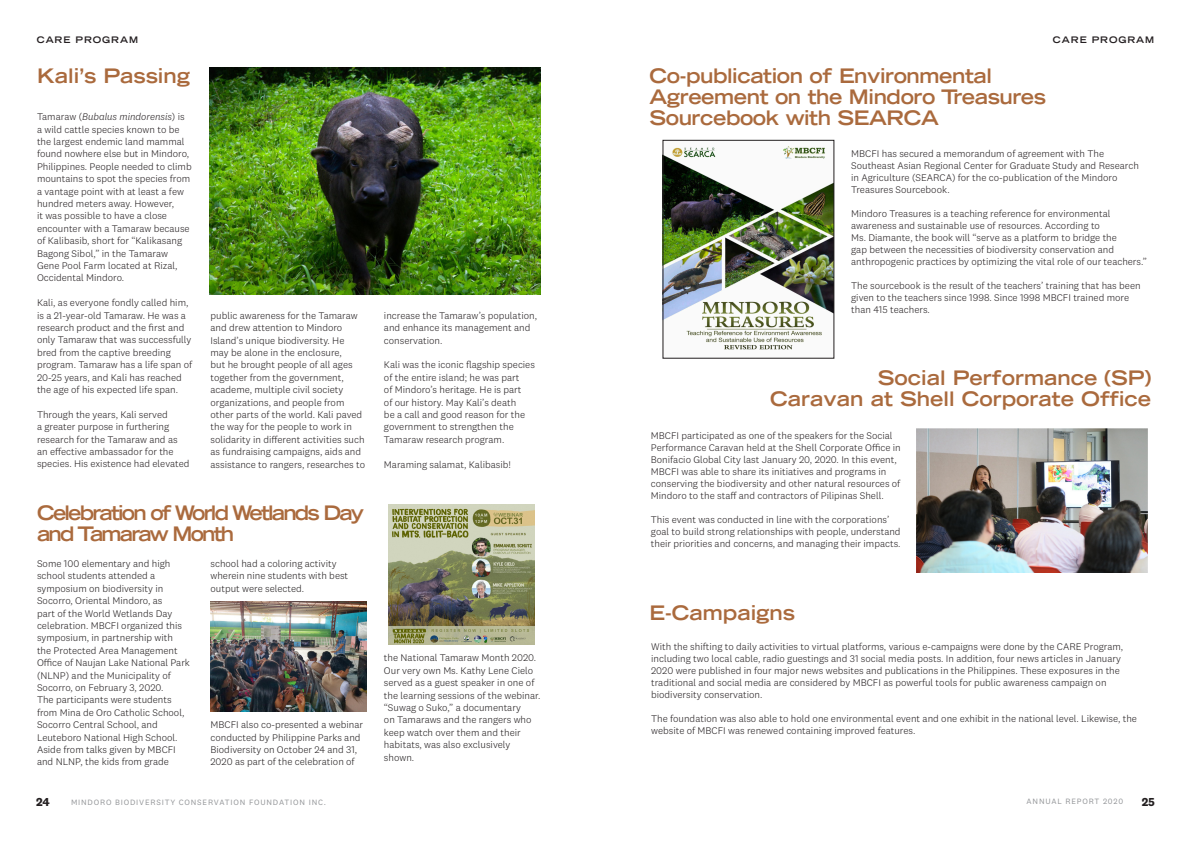
<style>
.page{position:relative;width:1191px;height:842px;background:#fff}
.page>*{position:absolute;margin:0;border:0;box-sizing:border-box;transform-origin:0 0}
.t1{font:700 expanded 20px/21px "Trade Gothic LT Std";letter-spacing:-.02em;color:#aa6a3d}
.t2{font:700 expanded 20px "Trade Gothic LT Std";color:#aa6a3d}
.t3{font:700 expanded 20px/21px "Trade Gothic LT Std";letter-spacing:-.09em;color:#aa6a3d}
.t4{font:700 12px "National 2";color:#231f20}
.t5{font:300 10px/12.4px "National 2";color:#241f21}
.t6{font:300 10px/12.4px "National 2";color:#231f20}
.t7{font:700 expanded 9px "Trade Gothic LT Std";letter-spacing:.1em;color:#241f21}
.t8{font:8px "National 2";letter-spacing:.1em;color:#939598}
.s1{font-style:italic}
</style>
<div class="page">
<img style="left:209px;top:68px;width:331px;height:226px">
<img style="left:664px;top:145px;width:168px;height:205px">
<div style="left:662px;top:140px;width:172px;height:219px;border:1px solid #231f20"></div>
<img style="left:916px;top:429px;width:231px;height:144px">
<img style="left:210px;top:601px;width:157px;height:110px">
<img style="left:388px;top:504px;width:146px;height:141px">
<p class="t7" style="left:37px;top:34px;width:103px">CARE PROGRAM</p>
<p class="t2" style="left:37px;top:63px;width:155px">Kali’s Passing</p>
<p class="t5" style="left:37px;top:110px;width:156px">Tamaraw (<span class="s1">Bubalus mindorensis</span>) is a wild cattle species known to be the largest endemic land mammal found nowhere else but in Mindoro,<br>Philippines. People needed to climb mountains to spot the species from a vantage point with at least a few hundred meters away. However,<br>it was possible to have a close encounter with a Tamaraw because of Kalibasib, short for “Kalikasang<br>Bagong Sibol,” in the Tamaraw<br>Gene Pool Farm located at Rizal,<br>Occidental Mindoro.</p>
<p class="t5" style="left:37px;top:296px;width:157px">Kali, as everyone fondly called him, is a 21-year-old Tamaraw. He was a research product and the first and only Tamaraw that was successfully bred from the captive breeding program. Tamaraw has a life span of 20-25 years, and Kali has reached the age of his expected life span.</p>
<p class="t5" style="left:37px;top:408px;width:154px">Through the years, Kali served<br>a greater purpose in furthering research for the Tamaraw and as an effective ambassador for the species. His existence had elevated</p>
<p class="t5" style="left:210px;top:309px;width:156px">public awareness for the Tamaraw and drew attention to Mindoro Island’s unique biodiversity. He may be alone in the enclosure,<br>but he brought people of all ages together from the government, academe, multiple civil society organizations, and people from other parts of the world. Kali paved the way for the people to work in solidarity in different activities such as fundraising campaigns, aids and assistance to rangers, researches to</p>
<p class="t3" style="left:37px;top:501px;width:329px">Celebration of World Wetlands Day and Tamaraw Month</p>
<p class="t6" style="left:37px;top:557px;width:154px">Some 100 elementary and high school students attended a symposium on biodiversity in<br>Socorro, Oriental Mindoro, as<br>part of the World Wetlands Day celebration. MBCFI organized this symposium, in partnership with<br>the Protected Area Management<br>Office of Naujan Lake National Park (NLNP) and the Municipality of<br>Socorro, on February 3, 2020.</p>
<p class="t6" style="left:37px;top:694px;width:149px">The participants were students from Mina de Oro Catholic School,<br>Socorro Central School, and<br>Leuteboro National High School.</p>
<p class="t6" style="left:37px;top:743px;width:140px">Aside from talks given by MBCFI and NLNP, the kids from grade</p>
<p class="t6" style="left:210px;top:557px;width:128px">school had a coloring activity</p>
<p class="t6" style="left:210px;top:570px;width:139px">wherein nine students with best output were selected.</p>
<p class="t6" style="left:210px;top:718px;width:154px">MBCFI also co-presented a webinar conducted by Philippine Parks and Biodiversity on October 24 and 31, 2020 as part of the celebration of</p>
<p class="t5" style="left:384px;top:309px;width:154px">increase the Tamaraw’s population, and enhance its management and conservation.</p>
<p class="t5" style="left:384px;top:359px;width:152px">Kali was the iconic flagship species of the entire island; he was part<br>of Mindoro’s heritage. He is part<br>of our history. May Kali’s death<br>be a call and good reason for the government to strengthen the<br>Tamaraw research program.</p>
<p class="t5" style="left:384px;top:458px;width:128px">Maraming salamat, Kalibasib!</p>
<p class="t6" style="left:384px;top:652px;width:158px">the National Tamaraw Month 2020.<br>Our very own Ms. Kathy Lene Cielo served as a guest speaker in one of the learning sessions of the webinar. “Suwag o Suko,” a documentary<br>on Tamaraws and the rangers who keep watch over them and their habitats, was also exclusively shown.</p>
<p class="t7" style="left:1053px;top:34px;width:103px">CARE PROGRAM</p>
<p class="t1" style="left:649px;top:65px;width:398px">Co-publication of Environmental<br>Agreement on the Mindoro Treasures<br>Sourcebook with SEARCA</p>
<p class="t5" style="left:851px;top:148px;width:289px;line-height:12px">MBCFI has secured a memorandum of agreement with The Southeast Asian Regional Center for Graduate Study and Research in Agriculture (SEARCA) for the co-publication of the Mindoro Treasures Sourcebook.</p>
<p class="t5" style="left:851px;top:208px;width:297px;line-height:12px">Mindoro Treasures is a teaching reference for environmental awareness and sustainable use of resources. According to<br>Ms. Diamante, the book will “serve as a platform to bridge the<br>gap between the necessities of biodiversity conservation and anthropogenic practices by optimizing the vital role of our teachers.”</p>
<p class="t5" style="left:851px;top:280px;width:291px;line-height:12px">The sourcebook is the result of the teachers’ training that has been given to the teachers since 1998. Since 1998 MBCFI trained more than 415 teachers.</p>
<p class="t2" style="left:878px;top:364px;width:275px">Social Performance (SP)</p>
<p class="t2" style="left:770px;top:385px;width:383px">Caravan at Shell Corporate Office</p>
<p class="t5" style="left:651px;top:430px;width:251px;line-height:12px">MBCFI participated as one of the speakers for the Social Performance Caravan held at the Shell Corporate Office in Bonifacio Global City last January 20, 2020. In this event, MBCFI was able to share its initiatives and programs in conserving the biodiversity and other natural resources of Mindoro to the staff and contractors of Pilipinas Shell.</p>
<p class="t5" style="left:651px;top:514px;width:251px;line-height:12px">This event was conducted in line with the corporations’ goal to build strong relationships with people, understand their priorities and concerns, and managing their impacts.</p>
<p class="t2" style="left:649px;top:599px;width:147px">E-Campaigns</p>
<p class="t5" style="left:651px;top:641px;width:473px;line-height:12px">With the shifting to daily activities to virtual platforms, various e-campaigns were done by the CARE Program, including two local cable, radio guestings and 31 social media posts. In addition, four news articles in January 2020 were published in four major news websites and publications in the Philippines. These exposures in the traditional and social media are considered by MBCFI as powerful tools for public awareness campaign on biodiversity conservation.</p>
<p class="t5" style="left:651px;top:713px;width:487px;line-height:12px">The foundation was also able to hold one environmental event and one exhibit in the national level. Likewise, the website of MBCFI was renewed containing improved features.</p>
<p class="t4" style="left:36px;top:794px;width:15px">24</p>
<p class="t8" style="left:71px;top:797px;width:256px">MINDORO BIODIVERSITY CONSERVATION FOUNDATION INC.</p>
<p class="t8" style="left:1026px;top:796px;width:98px">ANNUAL REPORT 2020</p>
<p class="t4" style="left:1141px;top:794px;width:15px">25</p>
</div>
